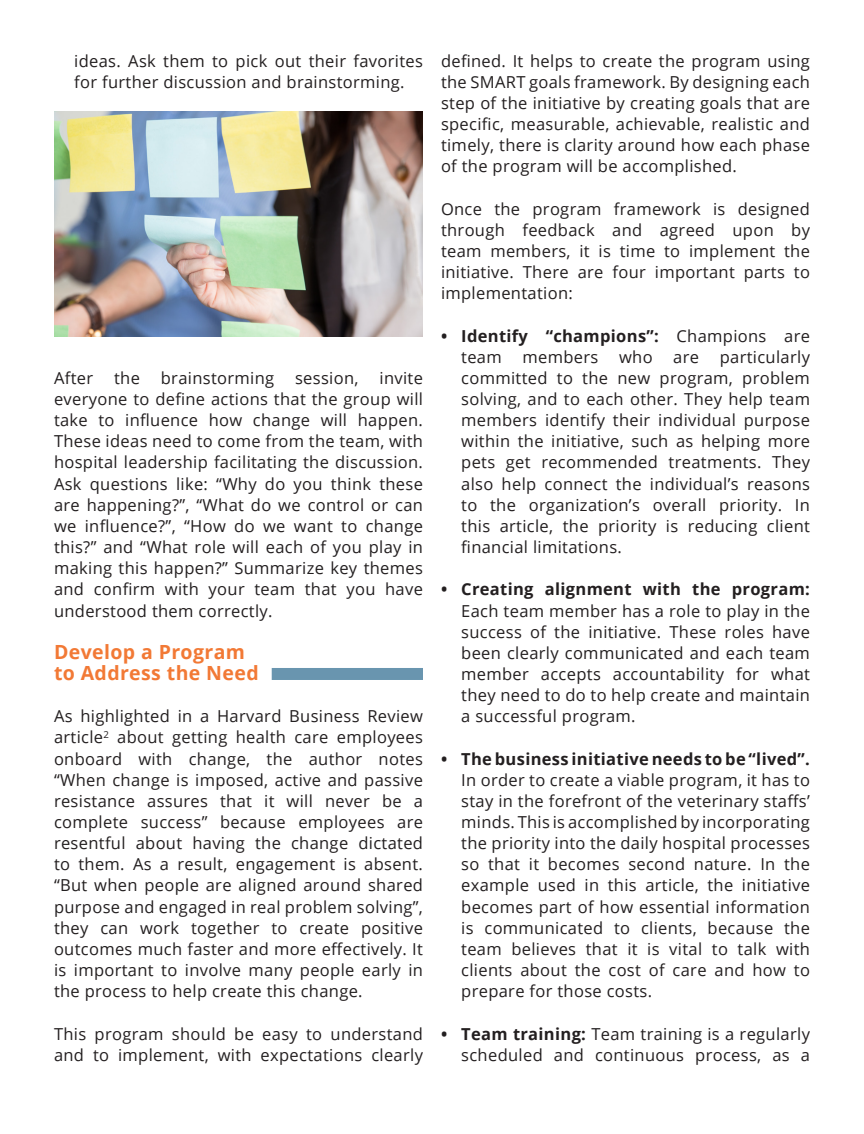
<style>
.page{position:relative;width:864px;height:1134px;background:#fff}
.page>*{position:absolute;margin:0;border:0;box-sizing:border-box;transform-origin:0 0}
.t1{font:700 19.5px "Open Sans";letter-spacing:.02em;color:#f27935}
.t2{font:16.5px/21.1px "Open Sans";letter-spacing:.02em;color:#231f20;text-align:justify}
.t3{font:700 16.5px/21.1px "Open Sans";letter-spacing:.02em;color:#231f20}
.s1{font-weight:400}
.s2{font-weight:700}
</style>
<div class="page">
<img style="left:54px;top:111px;width:369px;height:225px">
<div style="left:272px;top:668px;width:151px;height:12px;background:#6995af"></div>
<p class="t2" style="left:74px;top:50px;width:350px">ideas. Ask them to pick out their favorites for further discussion and brainstorming.</p>
<p class="t2" style="left:54px;top:367px;width:41px">After</p>
<p class="t2" style="left:114px;top:367px;width:27px">the</p>
<p class="t2" style="left:161px;top:367px;width:115px">brainstorming</p>
<p class="t2" style="left:295px;top:367px;width:65px">session,</p>
<p class="t2" style="left:54px;top:367px;width:371px;text-indent:326px">invite everyone to define actions that the group will take to influence how change will happen.<br>These ideas need to come from the team, with hospital leadership facilitating the discussion.<br>Ask questions like: “Why do you think these are happening?”, “What do we control or can we influence?”, “How do we want to change this?” and “What role will each of you play in making this happen?” Summarize key themes and confirm with your team that you have understood them correctly.</p>
<p class="t1" style="left:54px;top:638px;width:193px">Develop a Program</p>
<p class="t1" style="left:54px;top:659px;width:206px">to Address the Need</p>
<p class="t2" style="left:54px;top:705px;width:371px">As highlighted in a Harvard Business Review article<sup>2</sup> about getting health care employees onboard with change, the author notes “When change is imposed, active and passive resistance assures that it will never be a complete success” because employees are resentful about having the change dictated to them. As a result, engagement is absent. “But when people are aligned around shared purpose and engaged in real problem solving”, they can work together to create positive outcomes much faster and more effectively. It is important to involve many people early in the process to help create this change.</p>
<p class="t2" style="left:54px;top:1023px;width:371px">This program should be easy to understand and to implement, with expectations clearly</p>
<p class="t2" style="left:441px;top:50px;width:371px">defined. It helps to create the program using the SMART goals framework. By designing each step of the initiative by creating goals that are specific, measurable, achievable, realistic and timely, there is clarity around how each phase of the program will be accomplished.</p>
<p class="t2" style="left:441px;top:198px;width:371px">Once the program framework is designed through feedback and agreed upon by team members, it is time to implement the initiative. There are four important parts to implementation:</p>
<p class="t3" style="left:461px;top:325px;width:350px;text-indent:-20px">• Identify “champions”: <span class="s1">Champions are team</span></p>
<p class="t2" style="left:461px;top:346px;width:350px;text-indent:259px">particularly committed to the new program, problem solving, and to each other. They help team members identify their individual purpose within the initiative, such as helping more pets get recommended treatments. They also help connect the individual’s reasons to the organization’s overall priority. In this article, the priority is reducing client financial limitations.</p>
<p class="t2" style="left:461px;top:578px;width:350px;text-indent:-20px"><span class="s2">• Creating alignment with the program:<br></span>Each team member has a role to play in the success of the initiative. These roles have been clearly communicated and each team member accepts accountability for what they need to do to help create and maintain a successful program.</p>
<p class="t2" style="left:461px;top:748px;width:350px;text-indent:-20px"><span class="s2">• The business initiative needs to be “lived”.<br></span>In order to create a viable program, it has to stay in the forefront of the veterinary staffs’ minds. This is accomplished by incorporating the priority into the daily hospital processes so that it becomes second nature. In the example used in this article, the initiative becomes part of how essential information is communicated to clients, because the team believes that it is vital to talk with clients about the cost of care and how to prepare for those costs.</p>
<p class="t2" style="left:441px;top:1023px;width:371px;text-align:right"><span class="s2">• Team training:</span> Team training is a regularly scheduled and continuous process, as a</p>
<p class="t2" style="left:522px;top:346px;width:77px">members</p>
<p class="t2" style="left:619px;top:346px;width:35px">who</p>
<p class="t2" style="left:673px;top:346px;width:27px">are</p>
</div>
